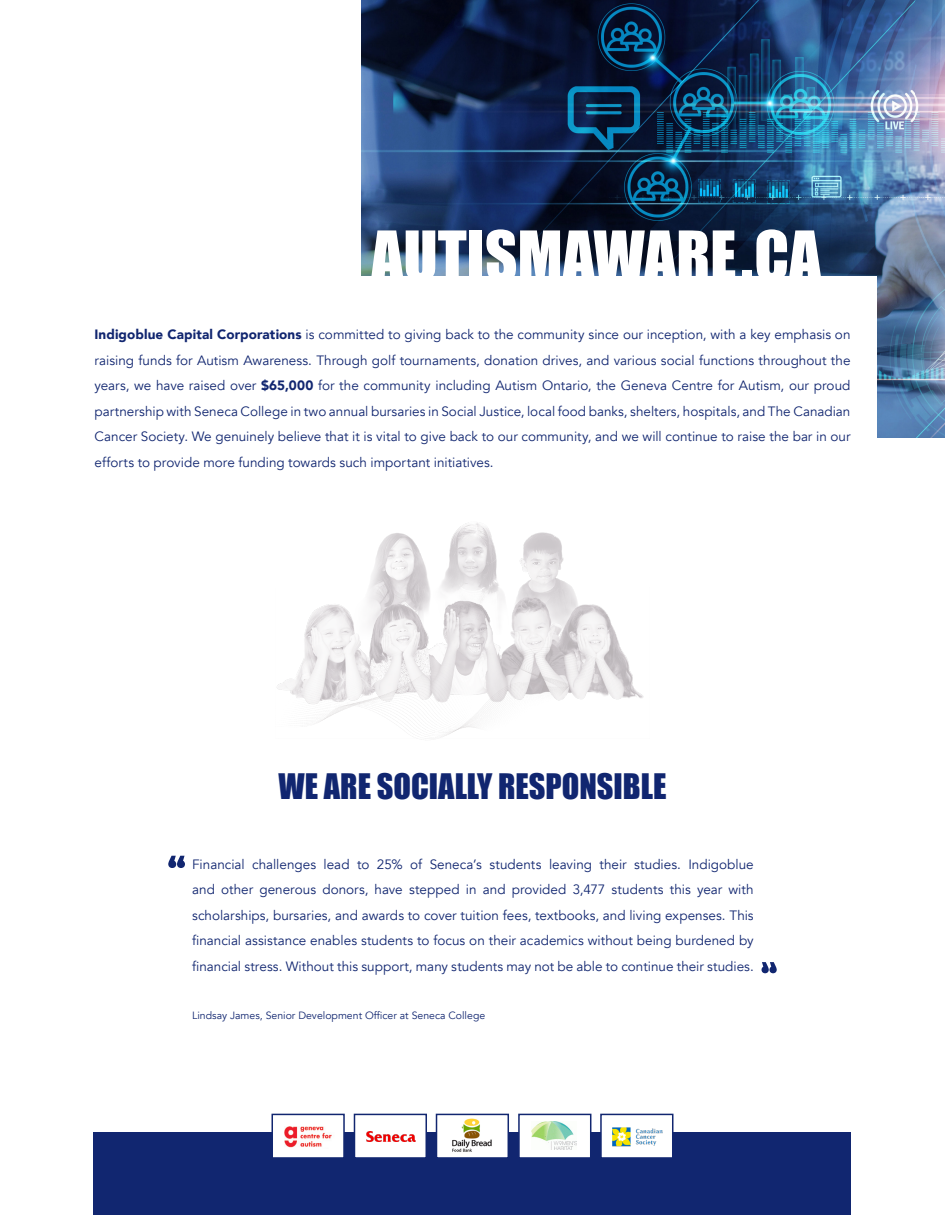
<style>
.page{position:relative;width:945px;height:1215px;background:#fff}
.page>*{position:absolute;margin:0;border:0;box-sizing:border-box;transform-origin:0 0}
.TITLE_1{font:63px "Impact";color:#fff}
.TITLE_1-2{font:32.25px "Impact";color:#112670}
.TEXT{font:13.5px/25.5px "Avenir";color:#112670;text-align:justify}
.FOOTNOTE{font:10.5px "Avenir";color:#112670}
.s1{font-weight:900}
</style>
<div class="page">
<img style="left:361px;top:0;width:554px;height:438px">
<div style="left:68px;top:276px;width:810px;height:224px;background:#fff"></div>
<svg style="left:168px;top:856px;width:17px;height:12px"></svg>
<svg style="left:762px;top:962px;width:15px;height:11px"></svg>
<img style="left:277px;top:523px;width:367px;height:215px">
<div style="left:93px;top:1133px;width:757px;height:82px;background:#112670"></div>
<div style="left:272px;top:1114px;width:73px;height:45px;background:#fff;border:2px solid #112670"></div>
<svg style="left:284px;top:1126px;width:40px;height:17px"></svg>
<img style="left:285px;top:1127px;width:47px;height:21px">
<div style="left:354px;top:1114px;width:73px;height:45px;background:#fff;border:2px solid #112670"></div>
<div style="left:436px;top:1114px;width:73px;height:45px;background:#fff;border:2px solid #112670"></div>
<div style="left:518px;top:1114px;width:73px;height:45px;background:#fff;border:2px solid #112670"></div>
<div style="left:600px;top:1114px;width:73px;height:45px;background:#fff;border:2px solid #112670"></div>
<img style="left:366px;top:1131px;width:49px;height:11px">
<img style="left:452px;top:1118px;width:40px;height:34px">
<img style="left:531px;top:1122px;width:45px;height:28px">
<img style="left:612px;top:1127px;width:51px;height:20px">
<img style="left:915px;top:0;width:30px;height:438px">
<p class="TITLE_1" style="left:371px;top:207px;width:451px">AUTISMAWARE.CA</p>
<p class="TEXT" style="left:94px;top:322px;width:758px"><span class="s1">Indigoblue Capital Corporations</span> is committed to giving back to the community since our inception, with a key emphasis on raising funds for Autism Awareness. Through golf tournaments, donation drives, and various social functions throughout the years, we have raised over <span class="s1">$65,000</span> for the community including Autism Ontario, the Geneva Centre for Autism, our proud partnership with Seneca College in two annual bursaries in Social Justice, local food banks, shelters, hospitals, and The Canadian Cancer Society. We genuinely believe that it is vital to give back to our community, and we will continue to raise the bar in our efforts to provide more funding towards such important initiatives.</p>
<p class="TITLE_1-2" style="left:278px;top:761px;width:389px">WE ARE SOCIALLY RESPONSIBLE</p>
<p class="TEXT" style="left:192px;top:851px;width:563px">Financial challenges lead to 25% of Seneca’s students leaving their studies. Indigoblue and other generous donors, have stepped in and provided 3,477 students this year with scholarships, bursaries, and awards to cover tuition fees, textbooks, and living expenses. This financial assistance enables students to focus on their academics without being burdened by financial stress. Without this support, many students may not be able to continue their studies.</p>
<p class="FOOTNOTE" style="left:192px;top:1009px;width:295px">Lindsay James, Senior Development Officer at Seneca College</p>
</div>
